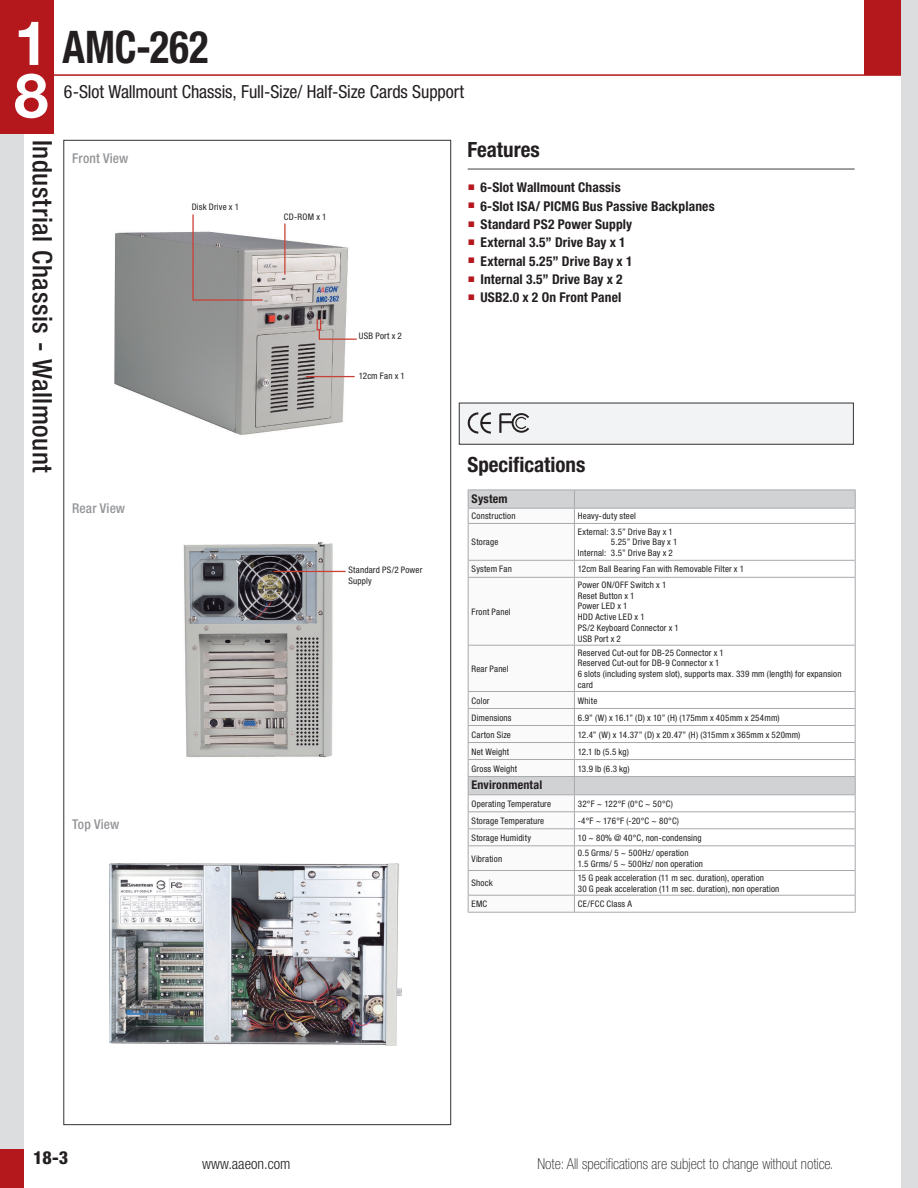
<style>
.page{position:relative;width:918px;height:1188px;background:#fff}
.page>*{position:absolute;margin:0;border:0;box-sizing:border-box;transform-origin:0 0}
.t1{font:700 61.5px/52.5px "Helvetica Neue";color:#fff}
.t2{font:700 condensed 45px "Helvetica Neue";letter-spacing:.005em;color:#231f20;scale:.9 1}
.t3{font:500 condensed 27px "Helvetica Neue";letter-spacing:.02em;color:#231f20}
.t4{font:700 condensed 21px "Helvetica Neue";color:#231f20}
.t5{font:condensed 18px "Helvetica Neue";letter-spacing:-.005em;color:#231f20}
.t6{font:800 condensed 18px "Helvetica Neue";color:#231f20}
.t7{font:100 condensed 15px "Helvetica Neue";color:#231f20}
.t8{font:300 condensed 15px "Helvetica Neue";color:#231f20}
.t9{font:700 condensed 13.5px "Helvetica Neue";letter-spacing:.01em;color:#231f20}
.t10{font:500 condensed 13.5px "Helvetica Neue";letter-spacing:.005em;color:#939598}
.t11{font:700 condensed 12px "Helvetica Neue";letter-spacing:.015em;color:#231f20}
.t12{font:condensed 9px/10.8px "Helvetica Neue";letter-spacing:.02em;color:#231f20}
</style>
<div class="page">
<div style="left:0;top:133px;width:24px;height:1055px;background:#dcdddf"></div>
<hr style="left:17px;top:74px;width:901px;height:2px;background:#b4181d">
<div style="left:864px;top:0;width:54px;height:75px;background:#b4181d"></div>
<div style="left:901px;top:0;width:17px;height:1188px;background:#dcdddf"></div>
<div style="left:0;top:0;width:54px;height:133px;background:#b4181d"></div>
<div style="left:0;top:1150px;width:24px;height:38px;background:#b4181d"></div>
<div style="left:459px;top:403px;width:395px;height:42px;background:#f2f3f4;border:1px solid #3e3e3f"></div>
<img style="left:114px;top:223px;width:241px;height:212px">
<img style="left:183px;top:542px;width:163px;height:216px">
<img style="left:109px;top:863px;width:293px;height:183px">
<hr style="left:306px;top:376px;width:49px;height:1px;background:#c94035">
<hr style="left:273px;top:571px;width:73px;height:1px;background:#c94035">
<div style="left:317px;top:319px;width:4px;height:11px;border:1px solid #c94035"></div>
<svg style="left:318px;top:328px;width:39px;height:12px"></svg>
<div style="left:575px;top:491px;width:280px;height:17px;background:#d1d2d4"></div>
<svg style="left:575px;top:509px;width:280px;height:403px"></svg>
<hr style="left:574px;top:577px;width:282px;height:1px;background:#a8a9ad">
<hr style="left:574px;top:645px;width:282px;height:1px;background:#a8a9ad">
<hr style="left:574px;top:691px;width:282px;height:1px;background:#a8a9ad">
<hr style="left:574px;top:708px;width:282px;height:1px;background:#a8a9ad">
<hr style="left:574px;top:725px;width:282px;height:1px;background:#a8a9ad">
<hr style="left:468px;top:912px;width:106px;height:1px;background:#a8a9ad">
<hr style="left:574px;top:523px;width:282px;height:1px;background:#a8a9ad">
<hr style="left:855px;top:524px;width:1px;height:36px;background:#a8a9ad">
<hr style="left:574px;top:560px;width:282px;height:1px;background:#a8a9ad">
<svg style="left:855px;top:561px;width:1px;height:16px"></svg>
<hr style="left:855px;top:578px;width:1px;height:67px;background:#a8a9ad">
<hr style="left:855px;top:646px;width:1px;height:45px;background:#a8a9ad">
<hr style="left:574px;top:742px;width:282px;height:1px;background:#a8a9ad">
<hr style="left:574px;top:759px;width:282px;height:1px;background:#a8a9ad">
<hr style="left:574px;top:811px;width:282px;height:1px;background:#a8a9ad">
<hr style="left:574px;top:828px;width:282px;height:1px;background:#a8a9ad">
<hr style="left:574px;top:845px;width:282px;height:1px;background:#a8a9ad">
<hr style="left:574px;top:870px;width:282px;height:1px;background:#a8a9ad">
<hr style="left:574px;top:895px;width:282px;height:1px;background:#a8a9ad">
<hr style="left:574px;top:912px;width:282px;height:1px;background:#a8a9ad">
<hr style="left:574px;top:490px;width:282px;height:1px;background:#a8a9ad">
<svg style="left:855px;top:490px;width:1px;height:33px"></svg>
<hr style="left:574px;top:508px;width:282px;height:1px;background:#a8a9ad">
<svg style="left:468px;top:490px;width:107px;height:422px"></svg>
<hr style="left:468px;top:794px;width:106px;height:1px;background:#a8a9ad">
<hr style="left:574px;top:776px;width:282px;height:1px;background:#a8a9ad">
<svg style="left:855px;top:692px;width:1px;height:220px"></svg>
<hr style="left:574px;top:794px;width:282px;height:1px;background:#a8a9ad">
<hr style="left:284px;top:224px;width:2px;height:51px;background:#c94035">
<svg style="left:192px;top:214px;width:72px;height:87px"></svg>
<svg style="left:468px;top:412px;width:23px;height:22px"></svg>
<svg style="left:499px;top:413px;width:30px;height:20px"></svg>
<hr style="left:468px;top:169px;width:387px;height:1px;background:#3e3e3f">
<h1 class="t1" style="left:14px;top:15px;width:36px">1<br>8</h1>
<h3 class="t3" style="left:59px;top:140px;width:335px;rotate:90deg">Industrial Chassis - Wallmount</h3>
<h3 class="t4" style="left:468px;top:136px;width:74px">Features</h3>
<h2 class="t2" style="left:63px;top:20px;width:164px">AMC-262</h2>
<h3 class="t5" style="left:64px;top:81px;width:402px">6-Slot Wallmount Chassis, Full-Size/ Half-Size Cards Support</h3>
<h3 class="t10" style="left:72px;top:150px;width:58px">Front View</h3>
<h3 class="t9" style="left:468px;top:179px;width:154px"><sup>■</sup> 6-Slot Wallmount Chassis</h3>
<h3 class="t9" style="left:468px;top:198px;width:248px"><sup>■</sup> 6-Slot ISA/ PICMG Bus Passive Backplanes</h3>
<h3 class="t9" style="left:468px;top:216px;width:166px"><sup>■</sup> Standard PS2 Power Supply</h3>
<h3 class="t9" style="left:468px;top:234px;width:160px"><sup>■</sup> External 3.5” Drive Bay x 1</h3>
<h3 class="t9" style="left:468px;top:253px;width:166px"><sup>■</sup> External 5.25” Drive Bay x 1</h3>
<h3 class="t9" style="left:468px;top:271px;width:157px"><sup>■</sup> Internal 3.5” Drive Bay x 2</h3>
<h3 class="t9" style="left:468px;top:289px;width:155px"><sup>■</sup> USB2.0 x 2 On Front Panel</h3>
<p class="t12" style="left:192px;top:202px;width:49px">Disk Drive x 1</p>
<p class="t12" style="left:284px;top:211px;width:44px">CD-ROM x 1</p>
<p class="t12" style="left:359px;top:330px;width:45px">USB Port x 2</p>
<p class="t12" style="left:359px;top:370px;width:47px">12cm Fan x 1</p>
<h3 class="t4" style="left:468px;top:452px;width:119px">Specifications</h3>
<h3 class="t10" style="left:72px;top:500px;width:54px">Rear View</h3>
<h3 class="t10" style="left:72px;top:816px;width:49px">Top View</h3>
<p class="t12" style="left:348px;top:565px;width:75px">Standard PS/2 Power<br>Supply</p>
<h3 class="t11" style="left:472px;top:491px;width:38px">System</h3>
<p class="t12" style="left:472px;top:511px;width:46px">Construction</p>
<p class="t12" style="left:578px;top:511px;width:60px">Heavy-duty steel</p>
<p class="t12" style="left:472px;top:537px;width:28px">Storage</p>
<p class="t12" style="left:578px;top:526px;width:97px">External: 3.5” Drive Bay x 1</p>
<p class="t12" style="left:611px;top:537px;width:68px">5.25” Drive Bay x 1</p>
<p class="t12" style="left:578px;top:548px;width:97px">Internal: 3.5” Drive Bay x 2</p>
<p class="t12" style="left:472px;top:564px;width:42px">System Fan</p>
<p class="t12" style="left:578px;top:564px;width:168px">12cm Ball Bearing Fan with Removable Filter x 1</p>
<p class="t12" style="left:472px;top:606px;width:41px">Front Panel</p>
<p class="t12" style="left:578px;top:579px;width:103px">Power ON/OFF Switch x 1<br>Reset Button x 1<br>Power LED x 1<br>HDD Active LED x 1<br>PS/2 Keyboard Connector x 1<br>USB Port x 2</p>
<p class="t12" style="left:472px;top:663px;width:39px">Rear Panel</p>
<p class="t12" style="left:578px;top:647px;width:265px">Reserved Cut-out for DB-25 Connector x 1<br>Reserved Cut-out for DB-9 Connector x 1<br>6 slots (including system slot), supports max. 339 mm (length) for expansion card</p>
<p class="t12" style="left:472px;top:695px;width:19px">Color</p>
<p class="t12" style="left:578px;top:695px;width:21px">White</p>
<p class="t12" style="left:472px;top:712px;width:42px">Dimensions</p>
<p class="t12" style="left:578px;top:712px;width:203px">6.9” (W) x 16.1” (D) x 10” (H) (175mm x 405mm x 254mm)</p>
<p class="t12" style="left:472px;top:729px;width:41px">Carton Size</p>
<p class="t12" style="left:578px;top:729px;width:224px">12.4” (W) x 14.37” (D) x 20.47” (H) (315mm x 365mm x 520mm)</p>
<p class="t12" style="left:472px;top:746px;width:39px">Net Weight</p>
<p class="t12" style="left:578px;top:746px;width:53px">12.1 lb (5.5 kg)</p>
<p class="t12" style="left:472px;top:763px;width:47px">Gross Weight</p>
<p class="t12" style="left:578px;top:763px;width:53px">13.9 lb (6.3 kg)</p>
<h3 class="t11" style="left:472px;top:778px;width:72px">Environmental</h3>
<p class="t12" style="left:472px;top:798px;width:81px">Operating Temperature</p>
<p class="t12" style="left:578px;top:798px;width:97px">32°F ~ 122°F (0°C ~ 50°C)</p>
<p class="t12" style="left:472px;top:815px;width:74px">Storage Temperature</p>
<p class="t12" style="left:578px;top:815px;width:103px">-4°F ~ 176°F (-20°C ~ 80°C)</p>
<p class="t12" style="left:472px;top:832px;width:61px">Storage Humidity</p>
<p class="t12" style="left:578px;top:832px;width:125px">10 ~ 80% @ 40°C, non-condensing</p>
<p class="t12" style="left:472px;top:853px;width:32px">Vibration</p>
<p class="t12" style="left:578px;top:848px;width:127px">0.5 Grms/ 5 ~ 500Hz/ operation<br>1.5 Grms/ 5 ~ 500Hz/ non operation</p>
<p class="t12" style="left:472px;top:878px;width:23px">Shock</p>
<p class="t12" style="left:578px;top:872px;width:203px">15 G peak acceleration (11 m sec. duration), operation<br>30 G peak acceleration (11 m sec. duration), non operation</p>
<p class="t12" style="left:472px;top:899px;width:17px">EMC</p>
<p class="t12" style="left:578px;top:899px;width:56px">CE/FCC Class A</p>
<h3 class="t6" style="left:33px;top:1146px;width:36px">18-3</h3>
<h3 class="t8" style="left:202px;top:1155px;width:90px">www.aaeon.com</h3>
<h3 class="t7" style="left:537px;top:1155px;width:297px">Note: All specifications are subject to change without notice.</h3>
</div>
